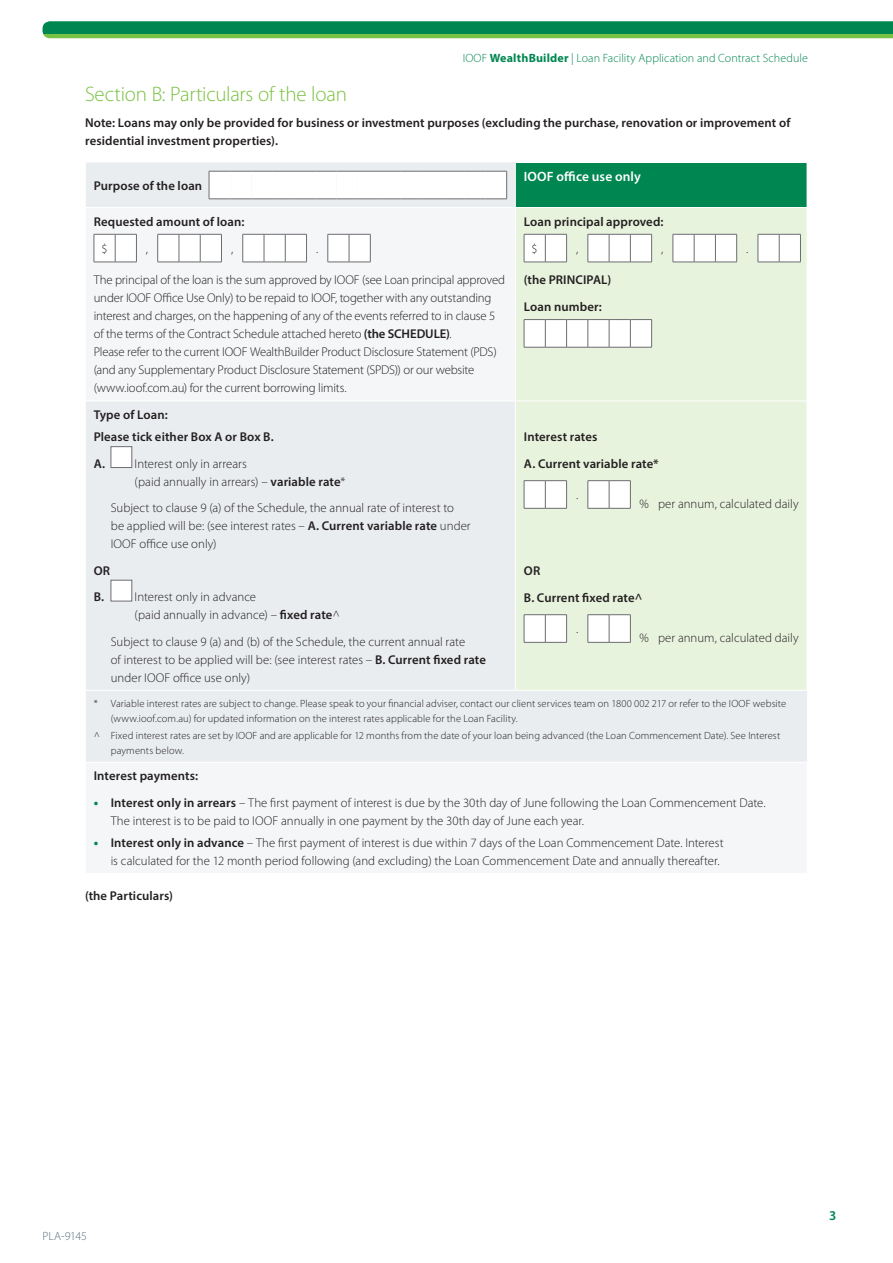
<style>
.page{position:relative;width:893px;height:1263px;background:#fff}
.page>*{position:absolute;margin:0;border:0;box-sizing:border-box;transform-origin:0 0}
.t1{font:300 21px "Myriad Pro";letter-spacing:-.01em;color:#79c142}
.t2{font:600 13.5px "Myriad Pro";letter-spacing:.01em;color:#fff}
.t3{font:600 13.5px "Myriad Pro";color:#008751}
.t4{font:300 12.75px/18px "Myriad Pro";color:#231f20}
.t5{font:600 12.75px/26.5px "Myriad Pro";letter-spacing:.01em;color:#231f20}
.t6{font:300 12px "Myriad Pro";letter-spacing:.005em;color:#008751}
.t7{font:300 12px "Myriad Pro";letter-spacing:-.025em;color:#5b6f7b}
.t8{font:300 10.5px/15px "Myriad Pro";letter-spacing:.01em;color:#231f20}
.s1{font-weight:700}
.s2{font-weight:600}
.s3{font-weight:700;font-size:13.5px;color:#008751}
</style>
<div class="page">
<svg style="left:43px;top:21px;width:850px;height:17px;background:#209650"></svg>
<svg style="left:86px;top:162px;width:429px;height:45px;background:#e9ecee"></svg>
<div style="left:515px;top:162px;width:292px;height:46px;background:#008751"></div>
<svg style="left:86px;top:208px;width:721px;height:665px;fill:#eaedf0"></svg>
<div style="left:515px;top:208px;width:292px;height:193px;background:#e8f3de"></div>
<div style="left:515px;top:401px;width:292px;height:289px;background:#e8f3de"></div>
<hr style="left:515px;top:162px;width:292px;height:1px;background:#fff">
<hr style="left:85px;top:690px;width:430px;height:1px;background:#fff">
<hr style="left:515px;top:690px;width:292px;height:1px;background:#fff">
<hr style="left:85px;top:762px;width:430px;height:1px;background:#fff">
<hr style="left:515px;top:762px;width:292px;height:1px;background:#fff">
<hr style="left:515px;top:163px;width:1px;height:44px;background:#fff">
<hr style="left:515px;top:207px;width:292px;height:1px;background:#fff">
<hr style="left:515px;top:208px;width:1px;height:193px;background:#fff">
<hr style="left:515px;top:401px;width:292px;height:1px;background:#fff">
<hr style="left:85px;top:401px;width:430px;height:1px;background:#fff">
<hr style="left:515px;top:401px;width:1px;height:289px;background:#fff">
<svg style="left:209px;top:171px;width:298px;height:29px"></svg>
<svg style="left:94px;top:234px;width:277px;height:29px"></svg>
<svg style="left:524px;top:234px;width:277px;height:29px"></svg>
<svg style="left:524px;top:319px;width:128px;height:29px;background:#ededee"></svg>
<div style="left:111px;top:446px;width:21px;height:22px;background:#fff;border:1px solid #6c6d70"></div>
<div style="left:111px;top:580px;width:21px;height:21px;background:#fff;border:1px solid #6c6d70"></div>
<svg style="left:524px;top:480px;width:107px;height:29px"></svg>
<svg style="left:524px;top:614px;width:107px;height:29px"></svg>
<p class="t6" style="left:463px;top:51px;width:347px">IOOF <span class="s1">WealthBuilder</span> | Loan Facility Application and Contract Schedule</p>
<h1 class="t1" style="left:85px;top:81px;width:263px">Section B: Particulars of the loan</h1>
<p class="t5" style="left:85px;top:114px;width:707px;line-height:18px">Note: Loans may only be provided for business or investment purposes (excluding the purchase, renovation or improvement of residential investment properties).</p>
<p class="t5" style="left:94px;top:172px;width:110px">Purpose of the loan</p>
<p class="t2" style="left:524px;top:168px;width:119px">IOOF office use only</p>
<p class="t5" style="left:94px;top:208px;width:152px">Requested amount of loan:</p>
<p class="t4" style="left:101px;top:240px;width:8px">$</p>
<p class="t4" style="left:146px;top:240px;width:4px">,</p>
<p class="t4" style="left:231px;top:240px;width:4px">,</p>
<p class="t4" style="left:316px;top:240px;width:4px">.</p>
<p class="t4" style="left:94px;top:271px;width:413px">The principal of the loan is the sum approved by IOOF (see Loan principal approved under IOOF Office Use Only) to be repaid to IOOF, together with any outstanding interest and charges, on the happening of any of the events referred to in clause 5 of the terms of the Contract Schedule attached hereto <span class="s2">(the SCHEDULE)</span>.<br>Please refer to the current IOOF WealthBuilder Product Disclosure Statement (PDS) (and any Supplementary Product Disclosure Statement (SPDS)) or our website (www.ioof.com.au) for the current borrowing limits.</p>
<p class="t5" style="left:94px;top:403px;width:181px;line-height:22.2px">Type of Loan:<br>Please tick either Box A or Box B.</p>
<p class="t4" style="left:135px;top:454px;width:212px;text-indent:-41px"><span class="s2">A.</span> Interest only in arrears<br>(paid annually in arrears) – <span class="s2">variable rate</span>*</p>
<p class="t4" style="left:111px;top:499px;width:361px">Subject to clause 9 (a) of the Schedule, the annual rate of interest to be applied will be: (see interest rates – <span class="s2">A. Current variable rate</span> under<br>IOOF office use only)</p>
<p class="t4" style="left:94px;top:557px;width:164px;line-height:26.5px"><span class="s2">OR<br>B.</span> Interest only in advance</p>
<p class="t4" style="left:111px;top:602px;width:356px;line-height:26.5px;text-indent:24px">(paid annually in advance) – <span class="s2">fixed rate</span>^<br>Subject to clause 9 (a) and (b) of the Schedule, the current annual rate</p>
<p class="t4" style="left:111px;top:650px;width:377px">of interest to be applied will be: (see interest rates – <span class="s2">B. Current fixed rate </span>under IOOF office use only)</p>
<p class="t5" style="left:524px;top:208px;width:141px">Loan principal approved:</p>
<p class="t4" style="left:532px;top:240px;width:8px">$</p>
<p class="t4" style="left:576px;top:240px;width:4px">,</p>
<p class="t4" style="left:661px;top:240px;width:4px">,</p>
<p class="t4" style="left:746px;top:240px;width:4px">.</p>
<p class="t5" style="left:524px;top:266px;width:89px">(the PRINCIPAL)<br>Loan number:</p>
<p class="t5" style="left:524px;top:423px;width:136px">Interest rates<br>A. Current variable rate*</p>
<p class="t4" style="left:576px;top:486px;width:4px">.</p>
<p class="t4" style="left:639px;top:495px;width:161px">% per annum, calculated daily</p>
<p class="t5" style="left:524px;top:557px;width:120px">OR<br>B. Current fixed rate^</p>
<p class="t4" style="left:576px;top:620px;width:4px">.</p>
<p class="t4" style="left:639px;top:629px;width:161px">% per annum, calculated daily</p>
<p class="t8" style="left:111px;top:695px;width:677px;text-indent:-17px">* Variable interest rates are subject to change. Please speak to your financial adviser, contact our client services team on 1800 002 217 or refer to the IOOF website (www.ioof.com.au) for updated information on the interest rates applicable for the Loan Facility.</p>
<p class="t8" style="left:111px;top:728px;width:671px;text-indent:-17px">^ Fixed interest rates are set by IOOF and are applicable for 12 months from the date of your loan being advanced (the Loan Commencement Date). See Interest payments below.</p>
<p class="t5" style="left:94px;top:762px;width:106px">Interest payments:</p>
<p class="t4" style="left:111px;top:793px;width:656px;text-indent:-17px"><span class="s3">•</span> <span class="s2">Interest only in arrears</span> – The first payment of interest is due by the 30th day of June following the Loan Commencement Date.<br>The interest is to be paid to IOOF annually in one payment by the 30th day of June each year.</p>
<p class="t4" style="left:111px;top:834px;width:614px;text-indent:-17px"><span class="s3">•</span> <span class="s2">Interest only in advance</span> – The first payment of interest is due within 7 days of the Loan Commencement Date. Interest is calculated for the 12 month period following (and excluding) the Loan Commencement Date and annually thereafter.</p>
<p class="t5" style="left:85px;top:882px;width:89px">(the Particulars)</p>
<p class="t7" style="left:43px;top:1229px;width:46px">PLA-9145</p>
<p class="t3" style="left:829px;top:1207px;width:9px">3</p>
</div>
